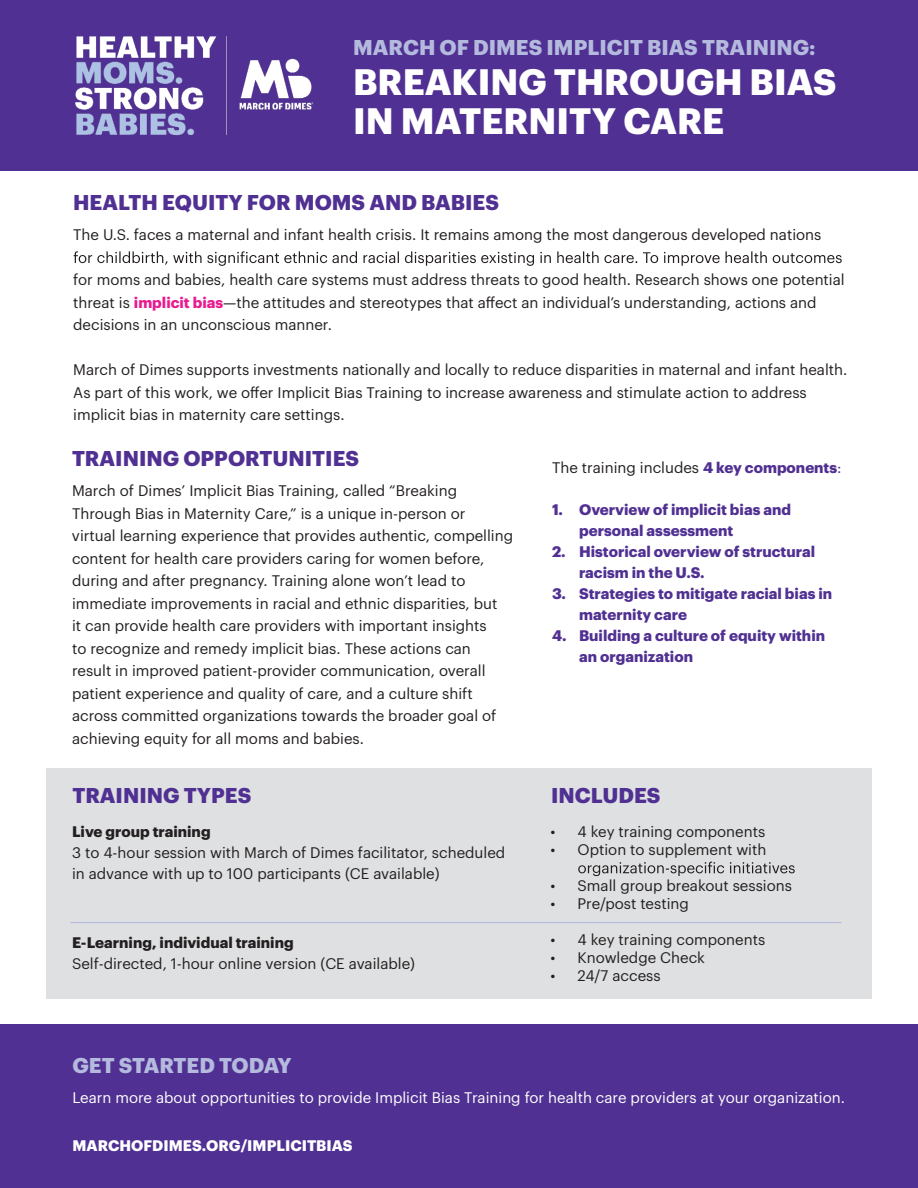
<style>
.page{position:relative;width:918px;height:1188px;background:#fff}
.page>*{position:absolute;margin:0;border:0;box-sizing:border-box;transform-origin:0 0}
.t1{font:700 36px/39px "Graphik";color:#fff}
.t2{font:700 21px "Graphik";color:#503092}
.t3{font:700 21px "Graphik";color:#b4badd}
.t4{font:15px/22.5px "Graphik";color:#231f20}
.t5{font:700 15px/21px "Graphik";color:#503092}
.t6{font:15px "Graphik";color:#fff}
.t7{font:700 15px "Graphik";color:#231f20}
.t8{font:700 15px "Graphik";color:#fff}
.s1{font-weight:700;color:#e81b90}
.s2{font-weight:700;color:#503092}
.s3{color:#503092}
</style>
<div class="page">
<div style="left:46px;top:769px;width:826px;height:230px;background:#dee0e1"></div>
<svg style="left:74px;top:251px;width:768px;height:15px"></svg>
<div style="left:0;top:0;width:918px;height:171px;background:#503092"></div>
<div style="left:0;top:1025px;width:918px;height:163px;background:#503092"></div>
<img style="left:75px;top:36px;width:239px;height:100px">
<svg style="left:578px;top:862px;width:217px;height:14px"></svg>
<hr style="left:70px;top:922px;width:771px;height:1px;background:#b4badd">
<h2 class="t3" style="left:353px;top:31px;width:464px">MARCH OF DIMES IMPLICIT BIAS TRAINING:</h2>
<h1 class="t1" style="left:353px;top:59px;width:485px">BREAKING THROUGH BIAS<br>IN MATERNITY CARE</h1>
<h2 class="t2" style="left:73px;top:187px;width:427px">HEALTH EQUITY FOR MOMS AND BABIES</h2>
<p class="t4" style="left:73px;top:223px;width:750px">The U.S. faces a maternal and infant health crisis. It remains among the most dangerous developed nations</p>
<p class="t4" style="left:73px;top:268px;width:773px">for moms and babies, health care systems must address threats to good health. Research shows one potential threat is <span class="s1">implicit bias</span>—the attitudes and stereotypes that affect an individual’s understanding, actions and decisions in an unconscious manner.</p>
<p class="t4" style="left:73px;top:358px;width:776px">March of Dimes supports investments nationally and locally to reduce disparities in maternal and infant health.<br>As part of this work, we offer Implicit Bias Training to increase awareness and stimulate action to address implicit bias in maternity care settings.</p>
<p class="t4" style="left:552px;top:455px;width:291px">The training includes <span class="s2">4 key components</span><span class="s3">:</span></p>
<p class="t5" style="left:579px;top:498px;width:213px;text-indent:-27px">1. Overview of implicit bias and personal assessment</p>
<p class="t5" style="left:579px;top:540px;width:238px;text-indent:-27px">2. Historical overview of structural racism in the U.S.</p>
<p class="t5" style="left:579px;top:582px;width:255px;text-indent:-27px">3. Strategies to mitigate racial bias in maternity care</p>
<p class="t5" style="left:579px;top:624px;width:248px;text-indent:-27px">4. Building a culture of equity within an organization</p>
<h2 class="t2" style="left:72px;top:442px;width:289px">TRAINING OPPORTUNITIES</h2>
<p class="t4" style="left:72px;top:478px;width:443px">March of Dimes’ Implicit Bias Training, called “Breaking Through Bias in Maternity Care,” is a unique in-person or<br>virtual learning experience that provides authentic, compelling content for health care providers caring for women before, during and after pregnancy. Training alone won’t lead to immediate improvements in racial and ethnic disparities, but<br>it can provide health care providers with important insights<br>to recognize and remedy implicit bias. These actions can result in improved patient-provider communication, overall patient experience and quality of care, and a culture shift across committed organizations towards the broader goal of achieving equity for all moms and babies.</p>
<h2 class="t2" style="left:72px;top:780px;width:180px">TRAINING TYPES</h2>
<h2 class="t2" style="left:551px;top:779px;width:111px">INCLUDES</h2>
<p class="t7" style="left:72px;top:820px;width:140px">Live group training</p>
<p class="t4" style="left:72px;top:841px;width:435px;line-height:21px">3 to 4-hour session with March of Dimes facilitator, scheduled in advance with up to 100 participants (CE available)</p>
<p class="t4" style="left:551px;top:819px;width:216px">• 4 key training components</p>
<p class="t4" style="left:551px;top:837px;width:217px">• Option to supplement with</p>
<p class="t4" style="left:551px;top:873px;width:243px">• Small group breakout sessions</p>
<p class="t4" style="left:551px;top:891px;width:140px">• Pre/post testing</p>
<p class="t4" style="left:551px;top:927px;width:216px">• 4 key training components</p>
<p class="t4" style="left:551px;top:945px;width:156px">• Knowledge Check</p>
<p class="t4" style="left:551px;top:963px;width:112px">• 24/7 access</p>
<p class="t7" style="left:72px;top:931px;width:223px">E-Learning, individual training</p>
<p class="t4" style="left:72px;top:951px;width:344px">Self-directed, 1-hour online version (CE available)</p>
<h2 class="t3" style="left:72px;top:1049px;width:221px">GET STARTED TODAY</h2>
<p class="t6" style="left:72px;top:1086px;width:774px">Learn more about opportunities to provide Implicit Bias Training for health care providers at your organization.</p>
<p class="t8" style="left:72px;top:1134px;width:282px">MARCHOFDIMES.ORG/IMPLICITBIAS</p>
</div>
